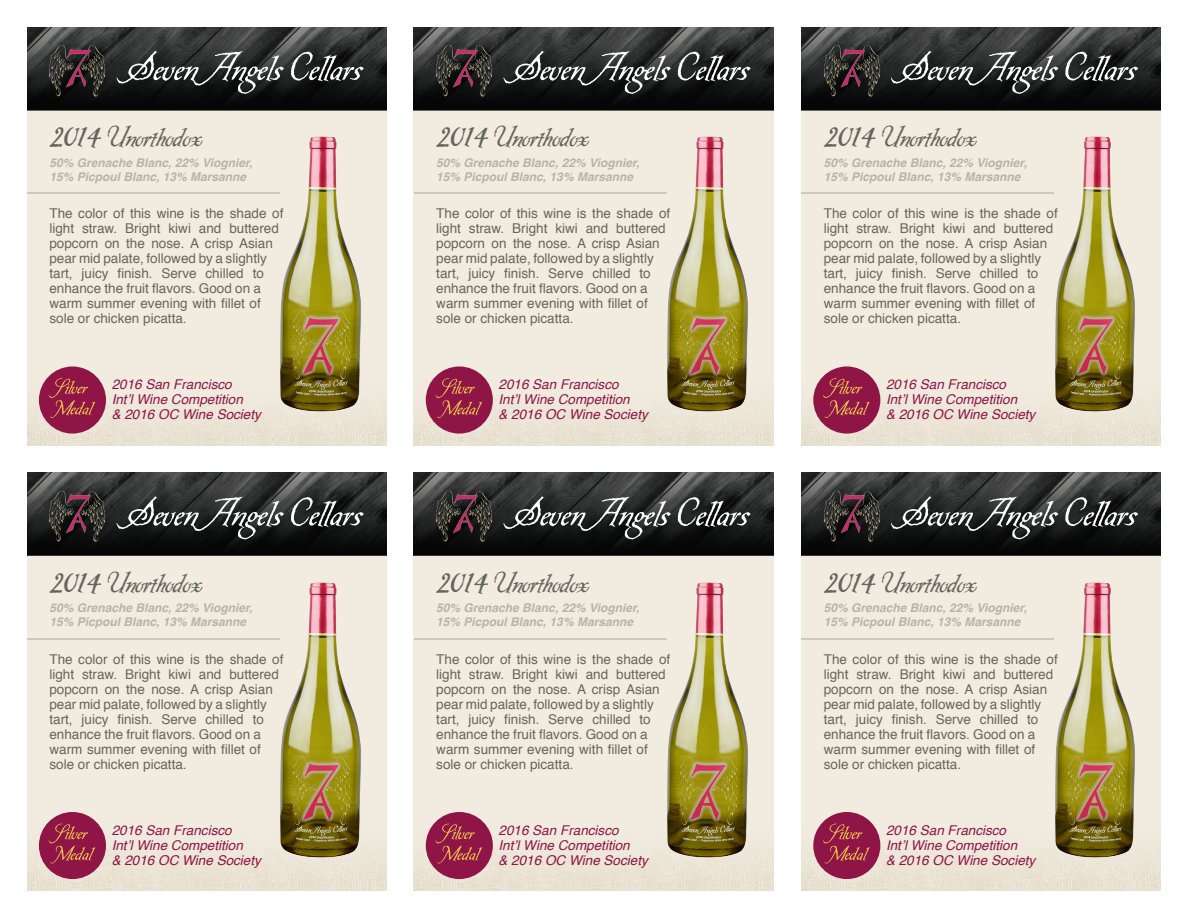
<style>
.page{position:relative;width:1188px;height:918px;background:#fff}
.page>*{position:absolute;margin:0;border:0;box-sizing:border-box;transform-origin:0 0}
.t1{font:28.5px "Besafe";color:#67655b}
.t2{font:13.5px/15px "Helvetica";color:#67655b}
.t3{font:italic 13.5px/15px "Helvetica";color:#8f1546}
.t4{font:italic 700 12px "Helvetica";color:#b8b2a9}
</style>
<div class="page">
<img style="left:27px;top:27px;width:360px;height:419px">
<img style="left:281px;top:135px;width:79px;height:279px">
<img style="left:47px;top:40px;width:61px;height:61px">
<img style="left:64px;top:34px;width:27px;height:70px">
<svg style="left:291px;top:52px;width:73px;height:29px;background:#515252"></svg>
<svg style="left:117px;top:51px;width:167px;height:43px;background:#424343"></svg>
<hr style="left:27px;top:193px;width:252px;height:1px;background:#d0c8bd">
<div style="left:39px;top:366px;width:67px;height:68px;background:#8f1546;border-radius:50%"></div>
<svg style="left:49px;top:378px;width:46px;height:40px"></svg>
<img style="left:414px;top:27px;width:359px;height:419px">
<img style="left:668px;top:135px;width:79px;height:279px">
<img style="left:434px;top:40px;width:61px;height:61px">
<img style="left:451px;top:34px;width:27px;height:70px">
<svg style="left:678px;top:52px;width:73px;height:29px;background:#515252"></svg>
<svg style="left:503px;top:51px;width:168px;height:43px;background:#424343"></svg>
<hr style="left:414px;top:193px;width:252px;height:1px;background:#d0c8bd">
<div style="left:426px;top:366px;width:67px;height:68px;background:#8f1546;border-radius:50%"></div>
<svg style="left:436px;top:378px;width:46px;height:40px"></svg>
<img style="left:27px;top:472px;width:360px;height:419px">
<img style="left:281px;top:580px;width:79px;height:279px">
<img style="left:47px;top:485px;width:61px;height:62px">
<img style="left:64px;top:479px;width:27px;height:70px">
<svg style="left:291px;top:497px;width:73px;height:30px;background:#4f5050"></svg>
<svg style="left:117px;top:496px;width:167px;height:44px;background:#414242"></svg>
<hr style="left:27px;top:638px;width:252px;height:2px;background:#d0c8bd">
<div style="left:39px;top:812px;width:67px;height:67px;background:#8f1546;border-radius:50%"></div>
<svg style="left:49px;top:823px;width:46px;height:41px"></svg>
<img style="left:414px;top:472px;width:359px;height:419px">
<img style="left:668px;top:580px;width:79px;height:279px">
<img style="left:434px;top:485px;width:61px;height:62px">
<img style="left:451px;top:479px;width:27px;height:70px">
<svg style="left:678px;top:497px;width:73px;height:30px;background:#4f5050"></svg>
<svg style="left:503px;top:496px;width:168px;height:44px;background:#414242"></svg>
<hr style="left:414px;top:638px;width:252px;height:2px;background:#d0c8bd">
<div style="left:426px;top:812px;width:67px;height:67px;background:#8f1546;border-radius:50%"></div>
<svg style="left:436px;top:823px;width:46px;height:41px"></svg>
<img style="left:801px;top:27px;width:360px;height:419px">
<img style="left:1055px;top:135px;width:80px;height:279px">
<img style="left:822px;top:40px;width:60px;height:61px">
<img style="left:839px;top:34px;width:26px;height:70px">
<svg style="left:1065px;top:52px;width:73px;height:29px;background:#515252"></svg>
<svg style="left:891px;top:51px;width:167px;height:43px;background:#424343"></svg>
<hr style="left:801px;top:193px;width:253px;height:1px;background:#d0c8bd">
<div style="left:813px;top:366px;width:67px;height:68px;background:#8f1546;border-radius:50%"></div>
<svg style="left:823px;top:378px;width:47px;height:40px"></svg>
<img style="left:801px;top:472px;width:360px;height:419px">
<img style="left:1055px;top:580px;width:80px;height:279px">
<img style="left:822px;top:485px;width:60px;height:62px">
<img style="left:839px;top:479px;width:26px;height:70px">
<svg style="left:1065px;top:497px;width:73px;height:30px;background:#4f5050"></svg>
<svg style="left:891px;top:496px;width:167px;height:44px;background:#414242"></svg>
<hr style="left:801px;top:638px;width:253px;height:2px;background:#d0c8bd">
<div style="left:813px;top:812px;width:67px;height:67px;background:#8f1546;border-radius:50%"></div>
<svg style="left:823px;top:823px;width:47px;height:41px"></svg>
<p class="t1" style="left:49px;top:120px;width:154px">2014 Unorthodox</p>
<p class="t1" style="left:436px;top:120px;width:154px">2014 Unorthodox</p>
<p class="t1" style="left:824px;top:120px;width:154px">2014 Unorthodox</p>
<p class="t4" style="left:49px;top:153px;width:205px">50% Grenache Blanc, 22% Viognier,</p>
<p class="t4" style="left:49px;top:167px;width:198px">15% Picpoul Blanc, 13% Marsanne</p>
<p class="t4" style="left:436px;top:153px;width:205px">50% Grenache Blanc, 22% Viognier,</p>
<p class="t4" style="left:436px;top:167px;width:198px">15% Picpoul Blanc, 13% Marsanne</p>
<p class="t4" style="left:824px;top:153px;width:205px">50% Grenache Blanc, 22% Viognier,</p>
<p class="t4" style="left:824px;top:167px;width:198px">15% Picpoul Blanc, 13% Marsanne</p>
<p class="t2" style="left:49px;top:207px;width:236px">The color of this wine is the shade of light straw. Bright kiwi and buttered popcorn on the nose. A crisp Asian pear mid palate, followed by a slightly tart, juicy finish. Serve chilled to enhance the fruit flavors. Good on a warm summer evening with fillet of sole or chicken picatta.</p>
<p class="t2" style="left:436px;top:207px;width:236px">The color of this wine is the shade of light straw. Bright kiwi and buttered popcorn on the nose. A crisp Asian pear mid palate, followed by a slightly tart, juicy finish. Serve chilled to enhance the fruit flavors. Good on a warm summer evening with fillet of sole or chicken picatta.</p>
<p class="t2" style="left:824px;top:207px;width:236px">The color of this wine is the shade of light straw. Bright kiwi and buttered popcorn on the nose. A crisp Asian pear mid palate, followed by a slightly tart, juicy finish. Serve chilled to enhance the fruit flavors. Good on a warm summer evening with fillet of sole or chicken picatta.</p>
<p class="t3" style="left:112px;top:377px;width:133px">2016 San Francisco<br>Int’l Wine Competition</p>
<p class="t3" style="left:112px;top:407px;width:151px">&amp; 2016 OC Wine Society</p>
<p class="t3" style="left:499px;top:377px;width:133px">2016 San Francisco<br>Int’l Wine Competition</p>
<p class="t3" style="left:499px;top:407px;width:151px">&amp; 2016 OC Wine Society</p>
<p class="t3" style="left:886px;top:377px;width:133px">2016 San Francisco<br>Int’l Wine Competition</p>
<p class="t3" style="left:886px;top:407px;width:151px">&amp; 2016 OC Wine Society</p>
<p class="t1" style="left:49px;top:565px;width:154px">2014 Unorthodox</p>
<p class="t1" style="left:436px;top:565px;width:154px">2014 Unorthodox</p>
<p class="t1" style="left:824px;top:565px;width:154px">2014 Unorthodox</p>
<p class="t4" style="left:49px;top:598px;width:205px">50% Grenache Blanc, 22% Viognier,</p>
<p class="t4" style="left:49px;top:612px;width:198px">15% Picpoul Blanc, 13% Marsanne</p>
<p class="t4" style="left:436px;top:598px;width:205px">50% Grenache Blanc, 22% Viognier,</p>
<p class="t4" style="left:436px;top:612px;width:198px">15% Picpoul Blanc, 13% Marsanne</p>
<p class="t4" style="left:824px;top:598px;width:205px">50% Grenache Blanc, 22% Viognier,</p>
<p class="t4" style="left:824px;top:612px;width:198px">15% Picpoul Blanc, 13% Marsanne</p>
<p class="t2" style="left:49px;top:652px;width:236px">The color of this wine is the shade of light straw. Bright kiwi and buttered popcorn on the nose. A crisp Asian pear mid palate, followed by a slightly tart, juicy finish. Serve chilled to enhance the fruit flavors. Good on a warm summer evening with fillet of sole or chicken picatta.</p>
<p class="t2" style="left:436px;top:652px;width:236px">The color of this wine is the shade of light straw. Bright kiwi and buttered popcorn on the nose. A crisp Asian pear mid palate, followed by a slightly tart, juicy finish. Serve chilled to enhance the fruit flavors. Good on a warm summer evening with fillet of sole or chicken picatta.</p>
<p class="t2" style="left:824px;top:652px;width:236px">The color of this wine is the shade of light straw. Bright kiwi and buttered popcorn on the nose. A crisp Asian pear mid palate, followed by a slightly tart, juicy finish. Serve chilled to enhance the fruit flavors. Good on a warm summer evening with fillet of sole or chicken picatta.</p>
<p class="t3" style="left:112px;top:823px;width:133px">2016 San Francisco<br>Int’l Wine Competition</p>
<p class="t3" style="left:112px;top:853px;width:151px">&amp; 2016 OC Wine Society</p>
<p class="t3" style="left:499px;top:823px;width:133px">2016 San Francisco<br>Int’l Wine Competition</p>
<p class="t3" style="left:499px;top:853px;width:151px">&amp; 2016 OC Wine Society</p>
<p class="t3" style="left:886px;top:823px;width:133px">2016 San Francisco<br>Int’l Wine Competition</p>
<p class="t3" style="left:886px;top:853px;width:151px">&amp; 2016 OC Wine Society</p>
</div>
